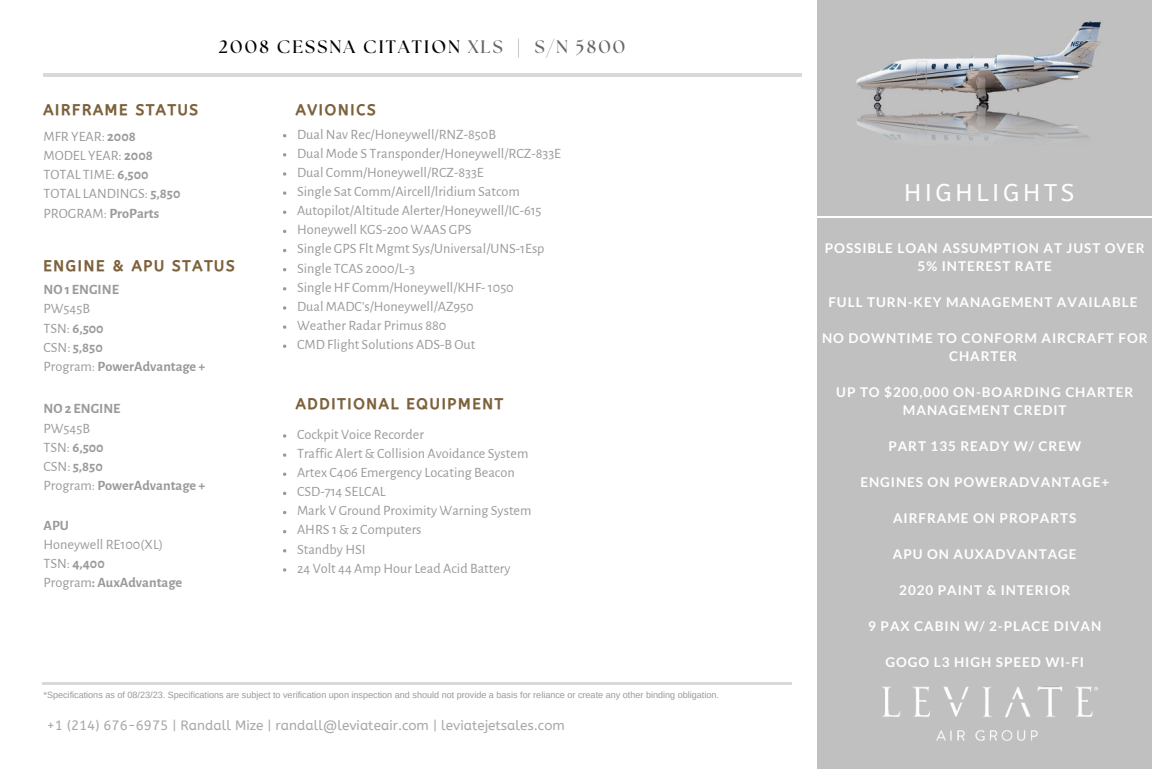
<style>
.page{position:relative;width:1152px;height:769px;background:#fff}
.page>*{position:absolute;margin:0;border:0;box-sizing:border-box;transform-origin:0 0}
.t1{font:24px "A Bee Zee";letter-spacing:.16em;color:#fff}
.t2{font:700 18px "The Seasons";letter-spacing:.12em;color:#000}
.t3{font:15px "CA Generated";letter-spacing:.12em;color:#7d613b}
.t4{font:14.25px/19.2px "Alegreya Sans";color:#9a9a9a}
.t5{font:700 14.25px/19.2px "Alegreya Sans";color:#9a9a9a}
.t6{font:700 13.5px/18px "Lato";letter-spacing:.07em;color:#fff;text-align:center}
.t7{font:13.5px "A Bee Zee";color:#a8a8a8}
.t8{font:9px "Arimo";color:#9a9a9a}
.s1{color:#666}
.s2{font-weight:700}
.s3{font-weight:400}
</style>
<div class="page">
<div style="left:818px;top:0;width:334px;height:768px;background:#c0c0c0"></div>
<hr style="left:44px;top:74px;width:758px;height:2px;background:#d9d9d9">
<hr style="left:42px;top:682px;width:750px;height:2px;background:#d9d9d9">
<hr style="left:764px;top:216px;width:388px;height:1px;background:#fff">
<img style="left:882px;top:686px;width:216px;height:55px">
<img style="left:819px;top:21px;width:333px;height:197px">
<svg style="left:283px;top:172px;width:3px;height:4px"></svg>
<svg style="left:283px;top:191px;width:3px;height:4px"></svg>
<svg style="left:283px;top:325px;width:3px;height:4px"></svg>
<p class="t2" style="left:219px;top:35px;width:408px">2008 CESSNA CITATION <span class="s1">XLS | S/N 5800</span></p>
<p class="t3" style="left:44px;top:101px;width:156px">AIRFRAME STATUS</p>
<p class="t4" style="left:44px;top:126px;width:139px">MFR YEAR: <span class="s2">2008<br></span>MODEL YEAR: <span class="s2">2008<br></span>TOTAL TIME: <span class="s2">6,500<br></span>TOTAL LANDINGS: <span class="s2">5,850<br></span>PROGRAM: <span class="s2">ProParts</span></p>
<p class="t3" style="left:44px;top:257px;width:193px">ENGINE &amp; APU STATUS</p>
<p class="t5" style="left:44px;top:279px;width:77px">NO 1 ENGINE</p>
<p class="t5" style="left:44px;top:298px;width:163px"><span class="s3">PW545B<br>TSN:</span> 6,500<br><span class="s3">CSN:</span> 5,850<br><span class="s3">Program:</span> PowerAdvantage +</p>
<p class="t5" style="left:44px;top:398px;width:79px">NO 2 ENGINE</p>
<p class="t5" style="left:44px;top:417px;width:163px"><span class="s3">PW545B<br>TSN:</span> 6,500<br><span class="s3">CSN:</span> 5,850<br><span class="s3">Program:</span> PowerAdvantage +</p>
<p class="t5" style="left:44px;top:514px;width:27px">APU</p>
<p class="t4" style="left:44px;top:534px;width:140px">Honeywell RE100(XL)<br>TSN: <span class="s2">4,400<br></span>Program<span class="s2">: AuxAdvantage</span></p>
<p class="t3" style="left:296px;top:101px;width:81px">AVIONICS</p>
<p class="t4" style="left:297px;top:123px;width:266px">Dual Nav Rec/Honeywell/RNZ-850B<br>Dual Mode S Transponder/Honeywell/RCZ-833E Dual Comm/Honeywell/RCZ-833E<br>Single Sat Comm/Aircell/lridium Satcom Autopilot/Altitude Alerter/Honeywell/IC-615<br>Honeywell KGS-200 WAAS GPS<br>Single GPS Flt Mgmt Sys/Universal/UNS-1Esp Single TCAS 2000/L-3<br>Single HF Comm/Honeywell/KHF- 1050<br>Dual MADC's/Honeywell/AZ950<br>Weather Radar Primus 880<br>CMD Flight Solutions ADS-B Out</p>
<p class="t3" style="left:296px;top:395px;width:209px">ADDITIONAL EQUIPMENT</p>
<p class="t4" style="left:297px;top:423px;width:236px">Cockpit Voice Recorder<br>Traffic Alert &amp; Collision Avoidance System<br>Artex C406 Emergency Locating Beacon<br>CSD-714 SELCAL<br>Mark V Ground Proximity Warning System<br>AHRS 1 &amp; 2 Computers<br>Standby HSI<br>24 Volt 44 Amp Hour Lead Acid Battery</p>
<p class="t8" style="left:44px;top:689px;width:677px">*Specifications as of 08/23/23. Specifications are subject to verification upon inspection and should not provide a basis for reliance or create any other binding obligation.</p>
<p class="t7" style="left:47px;top:717px;width:519px">+1 (214) 676-6975 | Randall Mize | randall@leviateair.com | leviatejetsales.com</p>
<h1 class="t1" style="left:904px;top:179px;width:172px">HIGHLIGHTS</h1>
<p class="t6" style="left:825px;top:239px;width:321px">POSSIBLE LOAN ASSUMPTION AT JUST OVER<br>5% INTEREST RATE</p>
<p class="t6" style="left:828px;top:293px;width:311px">FULL TURN-KEY MANAGEMENT AVAILABLE</p>
<p class="t6" style="left:822px;top:329px;width:327px">NO DOWNTIME TO CONFORM AIRCRAFT FOR<br>CHARTER</p>
<p class="t6" style="left:836px;top:383px;width:298px">UP TO $200,000 ON-BOARDING CHARTER<br>MANAGEMENT CREDIT</p>
<p class="t6" style="left:888px;top:437px;width:194px">PART 135 READY W/ CREW</p>
<p class="t6" style="left:860px;top:473px;width:250px">ENGINES ON POWERADVANTAGE+</p>
<p class="t6" style="left:893px;top:509px;width:185px">AIRFRAME ON PROPARTS</p>
<p class="t6" style="left:893px;top:545px;width:185px">APU ON AUXADVANTAGE</p>
<p class="t6" style="left:899px;top:581px;width:173px">2020 PAINT &amp; INTERIOR</p>
<p class="t6" style="left:868px;top:617px;width:234px">9 PAX CABIN W/ 2-PLACE DIVAN</p>
<p class="t6" style="left:885px;top:653px;width:200px">GOGO L3 HIGH SPEED WI-FI</p>
</div>
